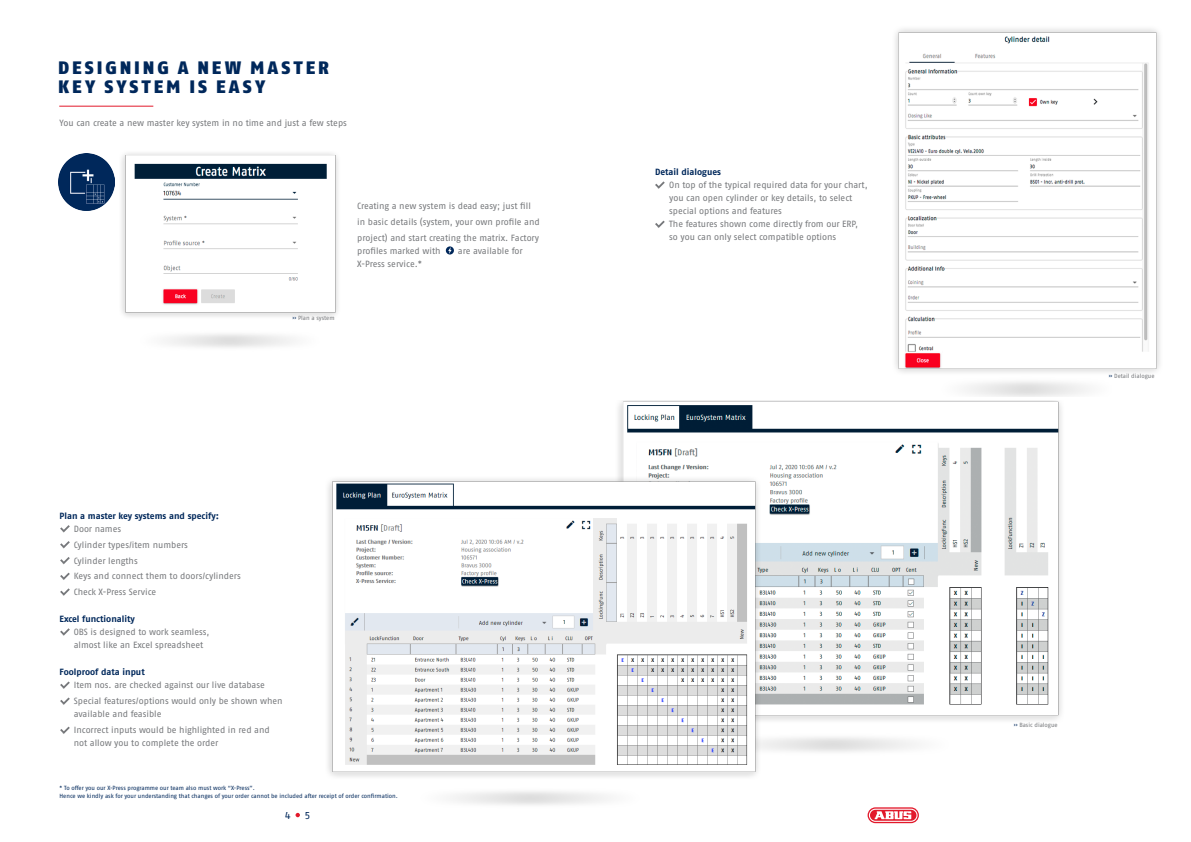
<style>
.page{position:relative;width:1191px;height:842px;background:#fff}
.page>*{position:absolute;margin:0;border:0;box-sizing:border-box;transform-origin:0 0}
.H4_-_Headline{font:900 18px "ABUS Fago Pro";letter-spacing:.165em;color:#00285b}
.t1{font:10px "ABUS Fago Pro";color:#00285b}
.t2{font:9px/13px "ABUS Fago Pro";letter-spacing:-.005em;color:#76787b}
.t3{font:700 9px/13px "ABUS Fago Pro";color:#00285b}
.t4{font:6px/7.2px "ABUS Fago Pro";letter-spacing:-.005em;color:#00285b}
.t5{font:6px "ABUS Fago Pro";color:#76787b}
.s1{color:#00285b}
.s2{font-weight:400;color:#76787b}
</style>
<div class="page">
<img style="left:895px;top:29px;width:265px;height:368px">
<img style="left:121px;top:153px;width:217px;height:195px">
<img style="left:618px;top:400px;width:444px;height:424px">
<img style="left:328px;top:475px;width:452px;height:349px">
<img style="left:58px;top:154px;width:57px;height:56px">
<hr style="left:59px;top:106px;width:94px;height:1px;background:#e2192b">
<svg style="left:446px;top:246px;width:8px;height:9px"></svg>
<svg style="left:448px;top:247px;width:3px;height:7px"></svg>
<svg style="left:60px;top:628px;width:10px;height:8px"></svg>
<svg style="left:60px;top:681px;width:10px;height:8px"></svg>
<svg style="left:60px;top:697px;width:10px;height:8px"></svg>
<svg style="left:60px;top:727px;width:10px;height:7px"></svg>
<svg style="left:60px;top:525px;width:10px;height:7px"></svg>
<svg style="left:60px;top:541px;width:10px;height:7px"></svg>
<svg style="left:60px;top:557px;width:10px;height:7px"></svg>
<svg style="left:60px;top:573px;width:10px;height:7px"></svg>
<svg style="left:60px;top:588px;width:10px;height:8px"></svg>
<svg style="left:655px;top:181px;width:10px;height:8px"></svg>
<svg style="left:655px;top:221px;width:10px;height:7px"></svg>
<svg style="left:295px;top:813px;width:5px;height:4px"></svg>
<svg style="left:867px;top:807px;width:52px;height:16px"></svg>
<svg style="left:869px;top:809px;width:48px;height:13px"></svg>
<p class="H4_-_Headline" style="left:58px;top:57px;width:272px">DESIGNING A NEW MASTER</p>
<p class="H4_-_Headline" style="left:58px;top:76px;width:209px">KEY SYSTEM IS EASY</p>
<p class="t2" style="left:60px;top:117px;width:289px">You can create a new master key system in no time and just a few steps</p>
<p class="t5" style="left:292px;top:315px;width:44px"><span class="s1">››</span> Plan a system</p>
<p class="t2" style="left:357px;top:199px;width:175px">Creating a new system is dead easy; just fill</p>
<p class="t2" style="left:357px;top:215px;width:184px">in basic details (system, your own profile and</p>
<p class="t2" style="left:357px;top:231px;width:183px">project) and start creating the matrix. Factory profiles marked with</p>
<p class="t2" style="left:458px;top:244px;width:66px">are available for</p>
<p class="t2" style="left:357px;top:257px;width:66px">X-Press service.*</p>
<p class="t3" style="left:74px;top:509px;width:147px;text-indent:-14px">Plan a master key systems and specify:<br><span class="s2">Door names</span></p>
<p class="t2" style="left:74px;top:538px;width:116px">Cylinder types/item numbers</p>
<p class="t2" style="left:74px;top:554px;width:65px">Cylinder lengths</p>
<p class="t2" style="left:74px;top:570px;width:169px">Keys and connect them to doors/cylinders</p>
<p class="t2" style="left:74px;top:586px;width:84px">Check X-Press Service</p>
<p class="t3" style="left:60px;top:612px;width:77px">Excel functionality</p>
<p class="t2" style="left:74px;top:625px;width:137px">OBS is designed to work seamless,</p>
<p class="t2" style="left:74px;top:638px;width:131px">almost like an Excel spreadsheet</p>
<p class="t3" style="left:60px;top:666px;width:87px">Foolproof data input</p>
<p class="t2" style="left:74px;top:679px;width:193px">Item nos. are checked against our live database</p>
<p class="t2" style="left:74px;top:694px;width:210px">Special features/options would only be shown when available and feasible</p>
<p class="t2" style="left:74px;top:723px;width:198px">Incorrect inputs would be highlighted in red and not allow you to complete the order</p>
<p class="t4" style="left:60px;top:785px;width:340px">* To offer you our X-Press programme our team also must work “X-Press”.<br>Hence we kindly ask for your understanding that changes of your order cannot be included after receipt of order confirmation.</p>
<p class="t1" style="left:285px;top:809px;width:7px">4</p>
<p class="t1" style="left:305px;top:809px;width:7px">5</p>
<p class="t3" style="left:655px;top:165px;width:67px">Detail dialogues</p>
<p class="t2" style="left:669px;top:178px;width:200px">On top of the typical required data for your chart,</p>
<p class="t2" style="left:669px;top:191px;width:185px">you can open cylinder or key details, to select special options and features</p>
<p class="t2" style="left:669px;top:217px;width:190px">The features shown come directly from our ERP, so you can only select compatible options</p>
<p class="t5" style="left:1108px;top:372px;width:47px"><span class="s1">››</span> Detail dialogue</p>
<p class="t5" style="left:1013px;top:721px;width:45px"><span class="s1">››</span> Basic dialogue</p>
</div>
